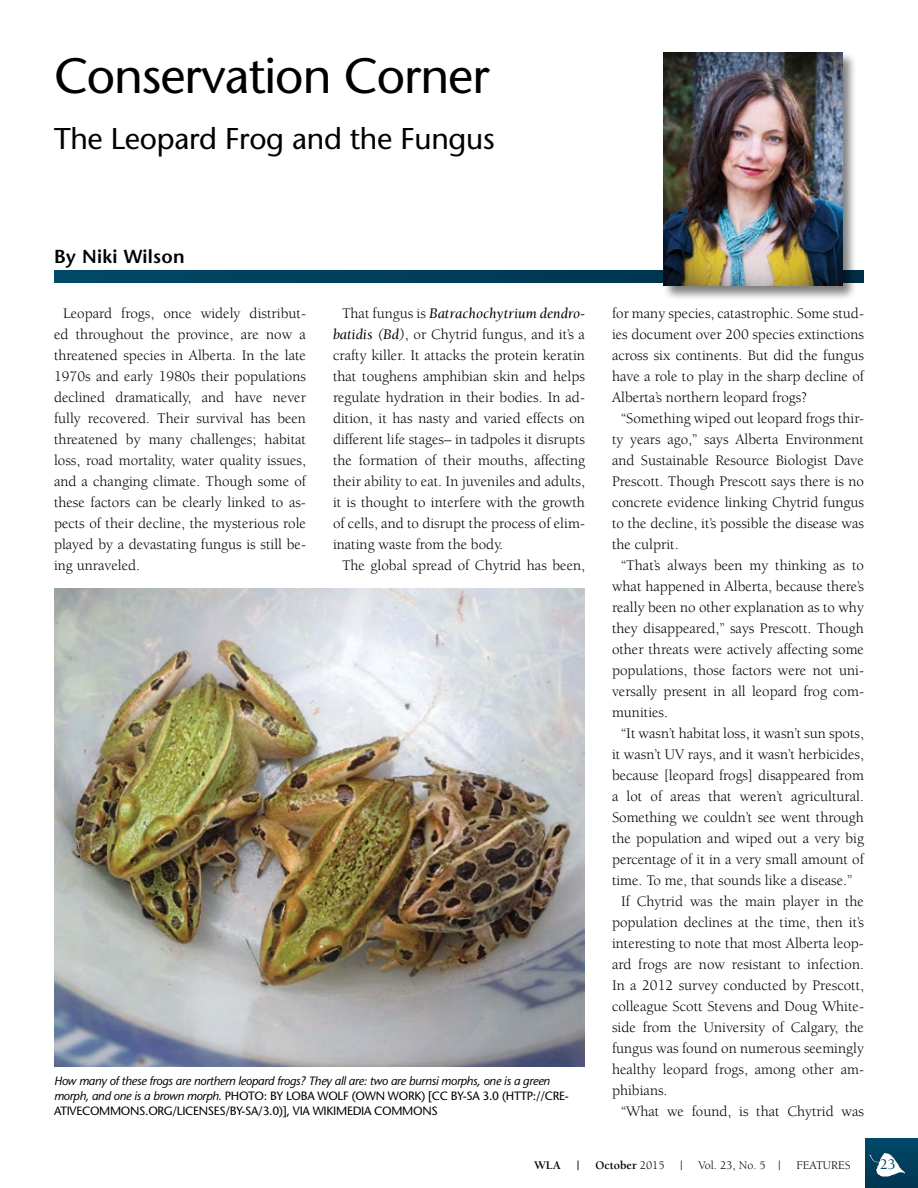
<style>
.page{position:relative;width:918px;height:1188px;background:#fff}
.page>*{position:absolute;margin:0;border:0;box-sizing:border-box;transform-origin:0 0}
.t1{font:49.5px "Stone Sans";letter-spacing:-.02em;color:#000}
.t2{font:30px "Stone Sans";letter-spacing:-.01em;color:#000}
.t3{font:600 18.75px "Stone Sans";letter-spacing:.02em;color:#000}
.t4{font:15px/21px "Berkeley";color:#000;text-align:justify}
.t5{font:italic 15px "Berkeley";color:#000}
.t6{font:500 15px "Berkeley";color:#004968}
.t7{font:italic 12px/15px "Stone Sans";letter-spacing:-.025em;color:#000}
.t8{font:12px "Berkeley";color:#000}
.t9{font:700 12px "Berkeley";color:#000}
.s1{font-style:normal}
.s2{font-style:italic}
.s3{font-weight:400}
</style>
<div class="page">
<div style="left:865px;top:1139px;width:53px;height:49px;background:linear-gradient(to right,#00405c,#003f5c)"></div>
<svg style="left:870px;top:1153px;width:35px;height:24px"></svg>
<div style="left:54px;top:270px;width:810px;height:13px;background:#003f5c"></div>
<div style="left:662px;top:51px;width:195px;height:250px;background:#000;opacity:.5"></div>
<img style="left:664px;top:52px;width:178px;height:234px">
<img style="left:54px;top:588px;width:531px;height:478px">
<h1 class="t1" style="left:54px;top:46px;width:437px">Conservation Corner</h1>
<h2 class="t2" style="left:54px;top:121px;width:442px">The Leopard Frog and the Fungus</h2>
<p class="t3" style="left:54px;top:245px;width:132px">By Niki Wilson</p>
<p class="t4" style="left:54px;top:303px;width:254px;text-indent:9px">Leopard frogs, once widely distribut&shy;ed throughout the province, are now a threatened species in Alberta. In the late 1970s and early 1980s their populations declined dramatically, and have never fully recovered. Their survival has been threatened by many challenges; habitat loss, road mortality, water quality issues, and a changing climate. Though some of these factors can be clearly linked to as&shy;pects of their decline, the mysterious role played by a devastating fungus is still be&shy;ing unraveled.</p>
<p class="t5" style="left:342px;top:305px;width:244px"><span class="s1">That fungus is</span> Batrachochytrium dendro-</p>
<p class="t4" style="left:333px;top:324px;width:253px"><span class="s2">batidis (Bd)</span>, or Chytrid fungus, and it’s a</p>
<p class="t4" style="left:333px;top:345px;width:254px">crafty killer. It attacks the protein keratin</p>
<p class="t4" style="left:333px;top:366px;width:254px">that toughens amphibian skin and helps</p>
<p class="t4" style="left:333px;top:387px;width:253px">regulate hydration in their bodies. In ad-</p>
<p class="t4" style="left:333px;top:408px;width:254px">dition, it has nasty and varied effects on</p>
<p class="t4" style="left:333px;top:429px;width:254px">different life stages– in tadpoles it disrupts</p>
<p class="t4" style="left:333px;top:450px;width:254px">the formation of their mouths, affecting</p>
<p class="t4" style="left:333px;top:471px;width:253px">their ability to eat. In juveniles and adults,</p>
<p class="t4" style="left:333px;top:492px;width:254px">it is thought to interfere with the growth</p>
<p class="t4" style="left:333px;top:513px;width:253px">of cells, and to disrupt the process of elim-</p>
<p class="t4" style="left:333px;top:534px;width:172px">inating waste from the body.</p>
<p class="t4" style="left:342px;top:555px;width:244px">The global spread of Chytrid has been,</p>
<p class="t7" style="left:54px;top:1073px;width:516px">How many of these frogs are northern leopard frogs? They all are: two are burnsi morphs, one is a green morph, and one is a brown morph. <span class="s1">PHOTO: BY LOBA WOLF (OWN WORK) [CC BY-SA 3.0 (HTTP://CRE-<br>ATIVECOMMONS.ORG/LICENSES/BY-SA/3.0)], VIA WIKIMEDIA COMMONS</span></p>
<p class="t4" style="left:612px;top:303px;width:254px">for many species, catastrophic. Some stud-</p>
<p class="t4" style="left:612px;top:324px;width:253px">ies document over 200 species extinctions</p>
<p class="t4" style="left:612px;top:345px;width:253px">across six continents. But did the fungus</p>
<p class="t4" style="left:612px;top:366px;width:254px">have a role to play in the sharp decline of</p>
<p class="t4" style="left:612px;top:387px;width:196px">Alberta’s northern leopard frogs?</p>
<p class="t4" style="left:621px;top:408px;width:244px">“Something wiped out leopard frogs thir-</p>
<p class="t4" style="left:612px;top:429px;width:254px">ty years ago,” says Alberta Environment</p>
<p class="t4" style="left:612px;top:450px;width:253px">and Sustainable Resource Biologist Dave</p>
<p class="t4" style="left:612px;top:471px;width:254px">Prescott. Though Prescott says there is no</p>
<p class="t4" style="left:612px;top:492px;width:254px">concrete evidence linking Chytrid fungus</p>
<p class="t4" style="left:612px;top:513px;width:254px">to the decline, it’s possible the disease was</p>
<p class="t4" style="left:612px;top:534px;width:68px">the culprit.</p>
<p class="t4" style="left:621px;top:555px;width:245px">“That’s always been my thinking as to</p>
<p class="t4" style="left:612px;top:576px;width:254px">what happened in Alberta, because there’s</p>
<p class="t4" style="left:612px;top:597px;width:253px">really been no other explanation as to why</p>
<p class="t4" style="left:612px;top:618px;width:253px">they disappeared,” says Prescott. Though</p>
<p class="t4" style="left:612px;top:639px;width:254px">other threats were actively affecting some</p>
<p class="t4" style="left:612px;top:660px;width:254px">populations, those factors were not uni-</p>
<p class="t4" style="left:612px;top:681px;width:254px">versally present in all leopard frog com-</p>
<p class="t4" style="left:612px;top:702px;width:58px">munities.</p>
<p class="t4" style="left:621px;top:723px;width:245px">“It wasn’t habitat loss, it wasn’t sun spots,</p>
<p class="t4" style="left:612px;top:744px;width:254px">it wasn’t UV rays, and it wasn’t herbicides,</p>
<p class="t4" style="left:612px;top:765px;width:254px">because [leopard frogs] disappeared from</p>
<p class="t4" style="left:612px;top:786px;width:254px">a lot of areas that weren’t agricultural.</p>
<p class="t4" style="left:612px;top:807px;width:253px">Something we couldn’t see went through</p>
<p class="t4" style="left:612px;top:828px;width:254px">the population and wiped out a very big</p>
<p class="t4" style="left:612px;top:849px;width:253px">percentage of it in a very small amount of</p>
<p class="t4" style="left:612px;top:870px;width:242px">time. To me, that sounds like a disease.”</p>
<p class="t4" style="left:621px;top:891px;width:244px">If Chytrid was the main player in the</p>
<p class="t4" style="left:612px;top:912px;width:253px">population declines at the time, then it’s</p>
<p class="t4" style="left:612px;top:933px;width:253px">interesting to note that most Alberta leop-</p>
<p class="t4" style="left:612px;top:954px;width:253px">ard frogs are now resistant to infection.</p>
<p class="t4" style="left:612px;top:975px;width:254px">In a 2012 survey conducted by Prescott,</p>
<p class="t4" style="left:612px;top:996px;width:253px">colleague Scott Stevens and Doug White-</p>
<p class="t4" style="left:612px;top:1017px;width:253px">side from the University of Calgary, the</p>
<p class="t4" style="left:612px;top:1038px;width:254px">fungus was found on numerous seemingly</p>
<p class="t4" style="left:612px;top:1059px;width:254px">healthy leopard frogs, among other am-</p>
<p class="t4" style="left:612px;top:1080px;width:57px">phibians.</p>
<p class="t4" style="left:621px;top:1101px;width:244px">“What we found, is that Chytrid was</p>
<p class="t9" style="left:534px;top:1159px;width:28px">WLA</p>
<p class="t9" style="left:577px;top:1159px;width:4px">|</p>
<p class="t9" style="left:596px;top:1159px;width:71px">October <span class="s3">2015</span></p>
<p class="t8" style="left:680px;top:1159px;width:4px">|</p>
<p class="t8" style="left:699px;top:1159px;width:84px">Vol. 23, No. 5 |</p>
<p class="t8" style="left:796px;top:1159px;width:56px">FEATURES</p>
<p class="t6" style="left:880px;top:1157px;width:17px">2 3A</p>
</div>
